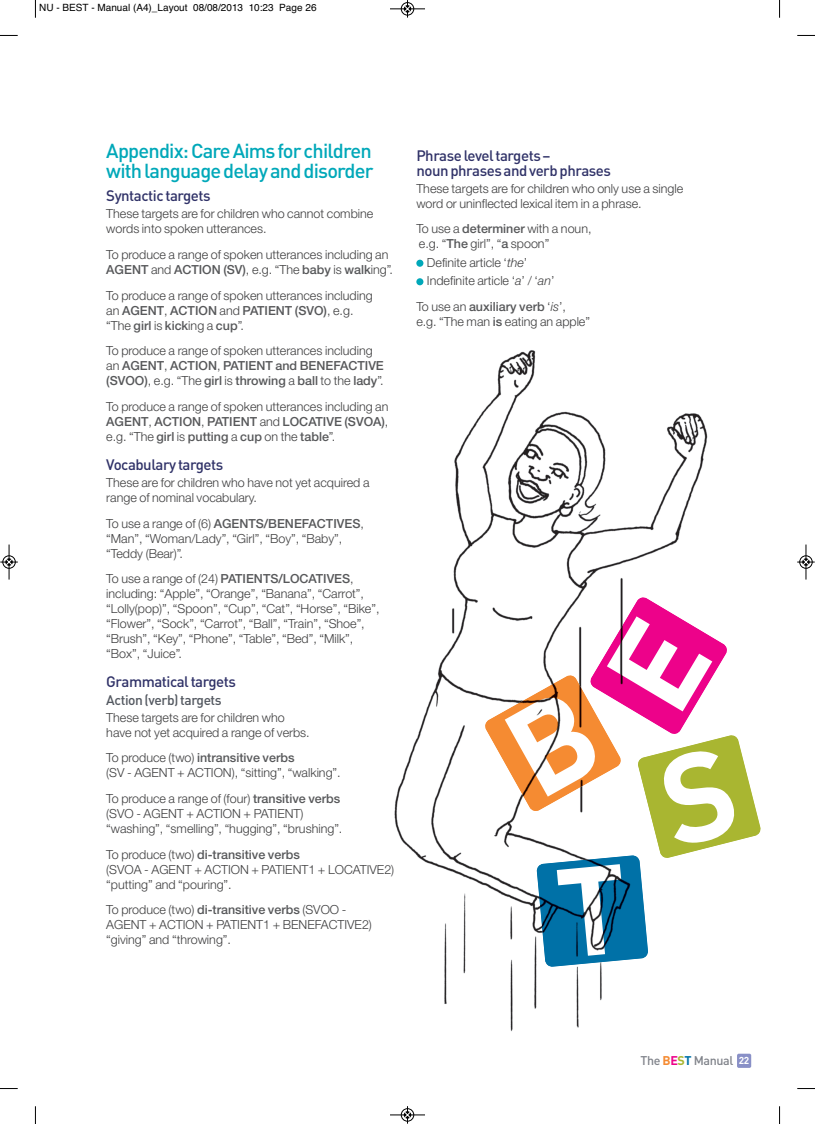
<style>
.page{position:relative;width:815px;height:1124px;background:#fff}
.page>*{position:absolute;margin:0;border:0;box-sizing:border-box;transform-origin:0 0}
.t1{font:500 20px/20px "DIN";letter-spacing:-.04em;color:#00a8b9}
.t2{font:500 15px/15px "DIN";letter-spacing:-.03em;color:#303268}
.t3{font:500 13.75px "DIN";letter-spacing:-.03em;color:#535860}
.t4{font:300 12.5px/15px "Helvetica Neue";color:#3e3e3f}
.t5{font:500 12.5px "DIN";letter-spacing:-.03em;color:#80838a}
.t6{font:10px "Helvetica";color:#000}
.s1{font-weight:500;color:#57585a}
.s2{font-style:italic}
.s3{font-weight:700;color:#f58b32}
.s4{font-weight:700;color:#ed028a}
.s5{font-weight:700;color:#a9b632}
.s6{font-weight:700;color:#0071a7}
.s7{font-weight:700;font-size:10px;color:#fff}
</style>
<div class="page">
<img style="left:394px;top:260px;width:358px;height:808px">
<img style="left:485px;top:675px;width:136px;height:136px">
<img style="left:505px;top:697px;width:90px;height:99px">
<img style="left:590px;top:597px;width:137px;height:136px">
<img style="left:607px;top:616px;width:105px;height:95px">
<img style="left:638px;top:735px;width:123px;height:122px">
<img style="left:663px;top:750px;width:72px;height:93px">
<img style="left:537px;top:855px;width:111px;height:111px">
<img style="left:557px;top:864px;width:64px;height:91px">
<div style="left:737px;top:1053px;width:14px;height:14px;background:#8990c7;border-radius:2px"></div>
<div style="left:416px;top:259px;width:7px;height:8px;background:#00a8b9;border-radius:50%"></div>
<div style="left:416px;top:278px;width:7px;height:7px;background:#00a8b9;border-radius:50%"></div>
<svg style="left:35px;top:0;width:1px;height:18px"></svg>
<svg style="left:0;top:35px;width:18px;height:1px"></svg>
<svg style="left:779px;top:0;width:1px;height:18px"></svg>
<svg style="left:797px;top:35px;width:18px;height:1px"></svg>
<svg style="left:35px;top:1106px;width:1px;height:17px"></svg>
<svg style="left:0;top:1088px;width:18px;height:1px"></svg>
<svg style="left:779px;top:1106px;width:1px;height:17px"></svg>
<svg style="left:797px;top:1088px;width:18px;height:1px"></svg>
<div style="left:401px;top:2px;width:13px;height:14px;border:1px solid #fff;border-radius:50%"></div>
<hr style="left:390px;top:9px;width:35px;height:1px;background:#000">
<div style="left:401px;top:2px;width:13px;height:13px;border:1px solid #000;border-radius:50%"></div>
<svg style="left:404px;top:0;width:7px;height:18px"></svg>
<hr style="left:390px;top:1114px;width:35px;height:1px;background:#000">
<div style="left:401px;top:1108px;width:13px;height:13px;border:1px solid #000;border-radius:50%"></div>
<svg style="left:404px;top:1106px;width:7px;height:17px"></svg>
<div style="left:2px;top:555px;width:14px;height:13px;border:1px solid #fff;border-radius:50%"></div>
<hr style="left:9px;top:544px;width:1px;height:35px;background:#000">
<div style="left:3px;top:555px;width:12px;height:13px;border:1px solid #000;border-radius:50%"></div>
<svg style="left:0;top:558px;width:18px;height:7px"></svg>
<div style="left:799px;top:555px;width:14px;height:13px;border:1px solid #fff;border-radius:50%"></div>
<hr style="left:806px;top:544px;width:1px;height:35px;background:#000">
<div style="left:800px;top:555px;width:12px;height:13px;border:1px solid #000;border-radius:50%"></div>
<svg style="left:797px;top:558px;width:18px;height:7px"></svg>
<p class="t6" style="left:39px;top:2px;width:279px">NU - BEST - Manual (A4)_Layout 08/08/2013 10:23 Page 26</p>
<h1 class="t1" style="left:106px;top:141px;width:269px">Appendix:CareAimsforchildren withlanguagedelayanddisorder</h1>
<p class="t2" style="left:106px;top:189px;width:106px">Syntactictargets</p>
<p class="t4" style="left:106px;top:207px;width:269px">These targets are for children who cannot combine words into spoken utterances.</p>
<p class="t4" style="left:106px;top:248px;width:288px">To produce a range of spoken utterances including an<br><span class="s1">AGENT</span> and <span class="s1">ACTION (SV)</span>, e.g. “The <span class="s1">baby</span> is <span class="s1">walk</span>ing”.</p>
<p class="t4" style="left:106px;top:289px;width:268px">To produce a range of spoken utterances including an <span class="s1">AGENT</span>, <span class="s1">ACTION</span> and <span class="s1">PATIENT (SVO)</span>, e.g. “The <span class="s1">girl</span> is <span class="s1">kick</span>ing a <span class="s1">cup</span>”.</p>
<p class="t4" style="left:106px;top:344px;width:279px">To produce a range of spoken utterances including an <span class="s1">AGENT</span>, <span class="s1">ACTION</span>, <span class="s1">PATIENT and BENEFACTIVE (SVOO)</span>, e.g. “The <span class="s1">girl</span> is <span class="s1">throwing</span> a <span class="s1">ball</span> to the <span class="s1">lady</span>”.</p>
<p class="t4" style="left:106px;top:400px;width:284px;text-align:justify">To produce a range of spoken utterances including an <span class="s1">AGENT</span>, <span class="s1">ACTION</span>, <span class="s1">PATIENT</span> and <span class="s1">LOCATIVE (SVOA)</span>, e.g. “The <span class="s1">girl</span> is <span class="s1">putting</span> a <span class="s1">cup</span> on the <span class="s1">table</span>”.</p>
<p class="t2" style="left:106px;top:457px;width:118px">Vocabulary targets</p>
<p class="t4" style="left:106px;top:476px;width:265px">These are for children who have not yet acquired a range of nominal vocabulary.</p>
<p class="t4" style="left:106px;top:516px;width:259px">To use a range of (6) <span class="s1">AGENTS/BENEFACTIVES</span>, “Man”, “Woman/Lady”, “Girl”, “Boy”, “Baby”, “Teddy (Bear)”.</p>
<p class="t4" style="left:106px;top:572px;width:275px">To use a range of (24) <span class="s1">PATIENTS/LOCATIVES</span>, including: “Apple”, “Orange”, “Banana”, “Carrot”, “Lolly(pop)”, “Spoon”, “Cup”, “Cat”, “Horse”, “Bike”, “Flower”, “Sock”, “Carrot”, “Ball”, “Train”, “Shoe”, “Brush”, “Key”, “Phone”, “Table”, “Bed”, “Milk”, “Box”, “Juice”.</p>
<p class="t2" style="left:106px;top:674px;width:131px">Grammaticaltargets</p>
<p class="t3" style="left:106px;top:692px;width:117px">Action(verb)targets</p>
<p class="t4" style="left:106px;top:710px;width:205px">These targets are for children who have not yet acquired a range of verbs.</p>
<p class="t4" style="left:106px;top:751px;width:236px">To produce (two) <span class="s1">intransitive verbs<br></span>(SV - AGENT + ACTION), “sitting”, “walking”.</p>
<p class="t4" style="left:106px;top:792px;width:238px">To produce a range of (four) <span class="s1">transitive verbs </span>(SVO - AGENT + ACTION + PATIENT) “washing”, “smelling”, “hugging”, “brushing”.</p>
<p class="t4" style="left:106px;top:847px;width:290px">To produce (two) <span class="s1">di-transitive verbs<br></span>(SVOA - AGENT + ACTION + PATIENT1 + LOCATIVE2) “putting” and “pouring”.</p>
<p class="t4" style="left:106px;top:903px;width:267px">To produce (two) <span class="s1">di-transitive verbs</span> (SVOO -<br>AGENT + ACTION + PATIENT1 + BENEFACTIVE2) “giving” and “throwing”.</p>
<p class="t2" style="left:416px;top:148px;width:196px">Phraseleveltargets– nounphrasesandverbphrases</p>
<p class="t4" style="left:416px;top:182px;width:268px">These targets are for children who only use a single word or uninflected lexical item in a phrase.</p>
<p class="t4" style="left:416px;top:222px;width:177px">To use a <span class="s1">determiner</span> with a noun, e.g. “<span class="s1">The</span> girl”, “<span class="s1">a</span> spoon”</p>
<p class="t4" style="left:427px;top:254px;width:129px;line-height:18.5px">Definite article ‘<span class="s2">the</span>’<br>Indefinite article ‘<span class="s2">a</span>’ / ‘<span class="s2">an</span>’</p>
<p class="t4" style="left:416px;top:300px;width:175px">To use an <span class="s1">auxiliary verb</span> ‘<span class="s2">is</span>’,<br>e.g. “The man <span class="s1">is</span> eating an apple”</p>
<p class="t5" style="left:640px;top:1053px;width:110px">The <span class="s3">B</span><span class="s4">E</span><span class="s5">S</span><span class="s6">T</span> Manual <span class="s7">22</span></p>
</div>
